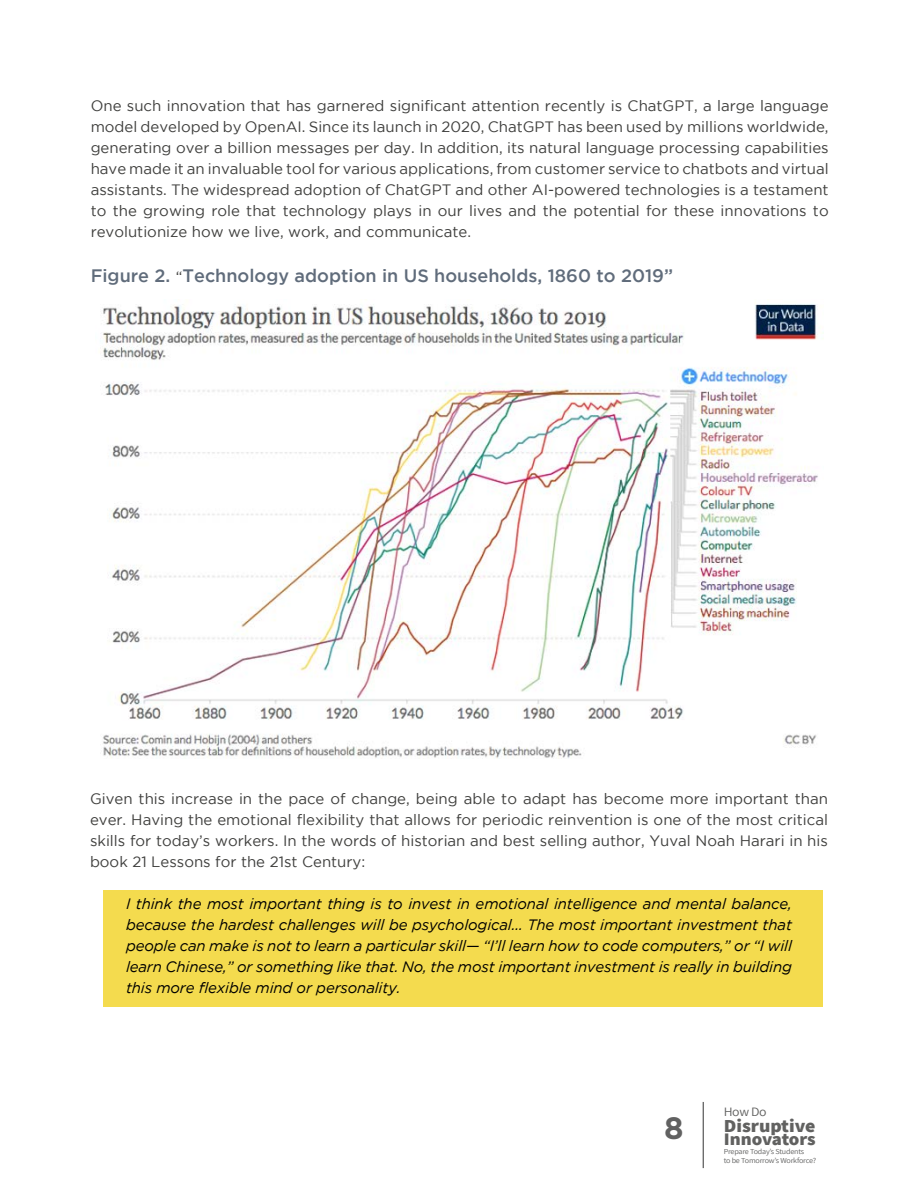
<style>
.page{position:relative;width:918px;height:1188px;background:#fff}
.page>*{position:absolute;margin:0;border:0;box-sizing:border-box;transform-origin:0 0}
.t1{font:700 30.9px "Gotham";color:#616161}
.t2{font:800 18.3px "Assistant";color:#616160;scale:1.08 1}
.t3{font:500 18px "Gotham";color:#606c7b}
.t4{font:800 17.55px "Assistant";letter-spacing:-.01em;color:#616160;scale:1.08 1}
.t5{font:15px/21px "Gotham";color:#3f3f3d;text-align:justify}
.t6{font:italic 15px/21px "Gotham";letter-spacing:-.01em;color:#000;text-align:justify}
.t7{font:12.75px "Assistant";color:#616160;scale:1.08 1}
.t8{font:7.5px "Assistant";letter-spacing:-.025em;color:#616160;scale:1.08 1}
.s1{font-weight:400;font-size:15px;color:#3f3f3d}
</style>
<div class="page">
<hr style="left:703px;top:1102px;width:1px;height:66px;background:#616161">
<div style="left:104px;top:890px;width:719px;height:117px;background:#f4db4e"></div>
<img style="left:103px;top:304px;width:715px;height:454px">
<p class="t5" style="left:91px;top:95px;width:740px">One such innovation that has garnered significant attention recently is ChatGPT, a large language model developed by OpenAI. Since its launch in 2020, ChatGPT has been used by millions worldwide, generating over a billion messages per day. In addition, its natural language processing capabilities have made it an invaluable tool for various applications, from customer service to chatbots and virtual assistants. The widespread adoption of ChatGPT and other AI-powered technologies is a testament to the growing role that technology plays in our lives and the potential for these innovations to revolutionize how we live, work, and communicate.</p>
<p class="t3" style="left:91px;top:265px;width:584px">Figure 2. <span class="s1">“</span>Technology adoption in US households, 1860 to 2019”</p>
<p class="t5" style="left:90px;top:788px;width:740px">Given this increase in the pace of change, being able to adapt has become more important than ever. Having the emotional flexibility that allows for periodic reinvention is one of the most critical skills for today’s workers. In the words of historian and best selling author, Yuval Noah Harari in his book 21 Lessons for the 21st Century:</p>
<p class="t6" style="left:126px;top:894px;width:668px">I think the most important thing is to invest in emotional intelligence and mental balance, because the hardest challenges will be psychological... The most important investment that people can make is not to learn a particular skill— “I’ll learn how to code computers,” or “I will learn Chinese,” or something like that. No, the most important investment is really in building this more flexible mind or personality.</p>
<p class="t7" style="left:724px;top:1103px;width:41px">How Do</p>
<h1 class="t1" style="left:664px;top:1111px;width:21px">8</h1>
<p class="t2" style="left:724px;top:1113px;width:87px">Disruptive</p>
<p class="t4" style="left:724px;top:1127px;width:87px">Innovators</p>
<p class="t8" style="left:724px;top:1147px;width:76px">Prepare Today’s Students</p>
<p class="t8" style="left:724px;top:1155px;width:87px">to be Tomorrow’s Workforce?</p>
</div>
